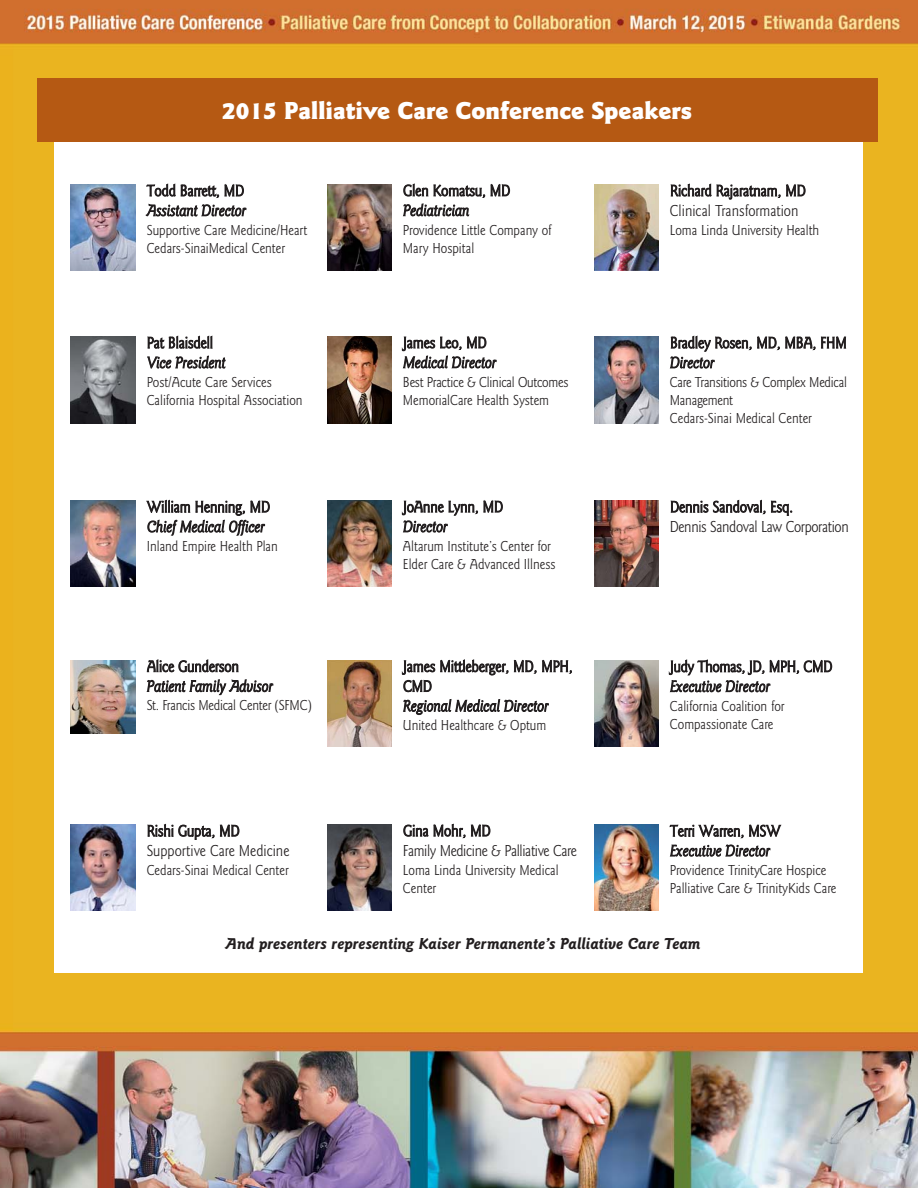
<style>
.page{position:relative;width:918px;height:1188px;background:#fff}
.page>*{position:absolute;margin:0;border:0;box-sizing:border-box;transform-origin:0 0}
.t1{font:900 25.5px "Goudy Sans";color:#fff}
.t2{font:16.5px/20.1px "Goudy Sans";color:#231f20;scale:.9 1}
.t3{font:italic 16.5px "Goudy Sans";color:#231f20;scale:.9 1}
.t4{font:16.5px/20.1px "Goudy Sans";letter-spacing:-.025em;color:#231f20;scale:.9 1}
.t5{font:italic 700 16.5px "Goudy Sans";color:#231f20}
.t6{font:15px/18px "Goudy Sans";color:#231f20;scale:.9 1}
.t7{font:15px/18px "Goudy Sans";letter-spacing:-.02em;color:#231f20;scale:.9 1}
</style>
<div class="page">
<img style="left:0;top:0;width:918px;height:1188px">
<div style="left:54px;top:135px;width:808px;height:838px;background:#fff"></div>
<img style="left:70px;top:184px;width:65px;height:87px">
<img style="left:70px;top:337px;width:65px;height:86px">
<img style="left:70px;top:500px;width:65px;height:87px">
<img style="left:70px;top:660px;width:65px;height:73px">
<img style="left:70px;top:824px;width:65px;height:87px">
<div style="left:37px;top:78px;width:841px;height:64px;background:#b55913"></div>
<img style="left:327px;top:184px;width:65px;height:87px">
<img style="left:327px;top:337px;width:65px;height:86px">
<img style="left:327px;top:500px;width:65px;height:87px">
<img style="left:327px;top:660px;width:64px;height:86px">
<img style="left:327px;top:824px;width:65px;height:87px">
<img style="left:594px;top:184px;width:65px;height:87px">
<img style="left:594px;top:337px;width:65px;height:86px">
<img style="left:594px;top:500px;width:65px;height:87px">
<img style="left:594px;top:660px;width:65px;height:86px">
<img style="left:594px;top:824px;width:65px;height:87px">
<h1 class="t1" style="left:222px;top:101px;width:471px">2015 Palliative Care Conference Speakers</h1>
<p class="t2" style="left:147px;top:182px;width:110px">Todd Barrett, MD</p>
<p class="t3" style="left:147px;top:204px;width:112px">Assistant Director</p>
<p class="t6" style="left:147px;top:222px;width:180px">Supportive Care Medicine/Heart<br>Cedars-SinaiMedical Center</p>
<p class="t2" style="left:147px;top:334px;width:75px">Pat Blaisdell</p>
<p class="t3" style="left:147px;top:356px;width:89px">Vice President</p>
<p class="t6" style="left:147px;top:374px;width:175px">Post/Acute Care Services<br>California Hospital Association</p>
<p class="t2" style="left:147px;top:498px;width:138px">William Henning, MD</p>
<p class="t3" style="left:147px;top:520px;width:132px">Chief Medical Officer</p>
<p class="t6" style="left:147px;top:538px;width:147px">Inland Empire Health Plan</p>
<p class="t2" style="left:147px;top:657px;width:104px">Alice Gunderson</p>
<p class="t3" style="left:147px;top:680px;width:142px">Patient Family Advisor</p>
<p class="t7" style="left:147px;top:698px;width:185px">St. Francis Medical Center (SFMC)</p>
<p class="t2" style="left:147px;top:822px;width:160px">Rishi Gupta, MD<br>Supportive Care Medicine</p>
<p class="t6" style="left:147px;top:862px;width:159px">Cedars-Sinai Medical Center</p>
<p class="t2" style="left:403px;top:182px;width:120px">Glen Komatsu, MD</p>
<p class="t3" style="left:403px;top:204px;width:75px">Pediatrician</p>
<p class="t6" style="left:403px;top:222px;width:167px">Providence Little Company of<br>Mary Hospital</p>
<p class="t2" style="left:403px;top:334px;width:94px">James Leo, MD</p>
<p class="t3" style="left:403px;top:356px;width:105px">Medical Director</p>
<p class="t7" style="left:403px;top:374px;width:185px">Best Practice &amp; Clinical Outcomes<br>MemorialCare Health System</p>
<p class="t2" style="left:403px;top:498px;width:112px">JoAnne Lynn, MD</p>
<p class="t3" style="left:403px;top:520px;width:51px">Director</p>
<p class="t6" style="left:403px;top:538px;width:171px">Altarum Institute’s Center for<br>Elder Care &amp; Advanced Illness</p>
<p class="t2" style="left:403px;top:658px;width:190px">James Mittleberger, MD, MPH,<br>CMD</p>
<p class="t3" style="left:403px;top:700px;width:163px">Regional Medical Director</p>
<p class="t6" style="left:403px;top:717px;width:161px">United Healthcare &amp; Optum</p>
<p class="t4" style="left:403px;top:822px;width:195px">Gina Mohr, MD<br>Family Medicine &amp; Palliative Care</p>
<p class="t6" style="left:403px;top:862px;width:174px">Loma Linda University Medical<br>Center</p>
<p class="t2" style="left:670px;top:182px;width:152px">Richard Rajaratnam, MD<br>Clinical Transformation</p>
<p class="t6" style="left:670px;top:222px;width:168px">Loma Linda University Health</p>
<p class="t2" style="left:670px;top:334px;width:198px">Bradley Rosen, MD, MBA, FHM</p>
<p class="t3" style="left:670px;top:356px;width:51px">Director</p>
<p class="t7" style="left:670px;top:374px;width:198px">Care Transitions &amp; Complex Medical<br>Management<br>Cedars-Sinai Medical Center</p>
<p class="t4" style="left:670px;top:498px;width:200px">Dennis Sandoval, Esq.<br>Dennis Sandoval Law Corporation</p>
<p class="t2" style="left:670px;top:657px;width:182px">Judy Thomas, JD, MPH, CMD</p>
<p class="t3" style="left:670px;top:680px;width:113px">Executive Director</p>
<p class="t6" style="left:670px;top:698px;width:129px">California Coalition for<br>Compassionate Care</p>
<p class="t2" style="left:670px;top:822px;width:124px">Terri Warren, MSW</p>
<p class="t3" style="left:670px;top:844px;width:113px">Executive Director</p>
<p class="t6" style="left:670px;top:862px;width:187px">Providence TrinityCare Hospice<br>Palliative Care &amp; TrinityKids Care</p>
<p class="t5" style="left:226px;top:937px;width:476px">And presenters representing Kaiser Permanente’s Palliative Care Team</p>
</div>
